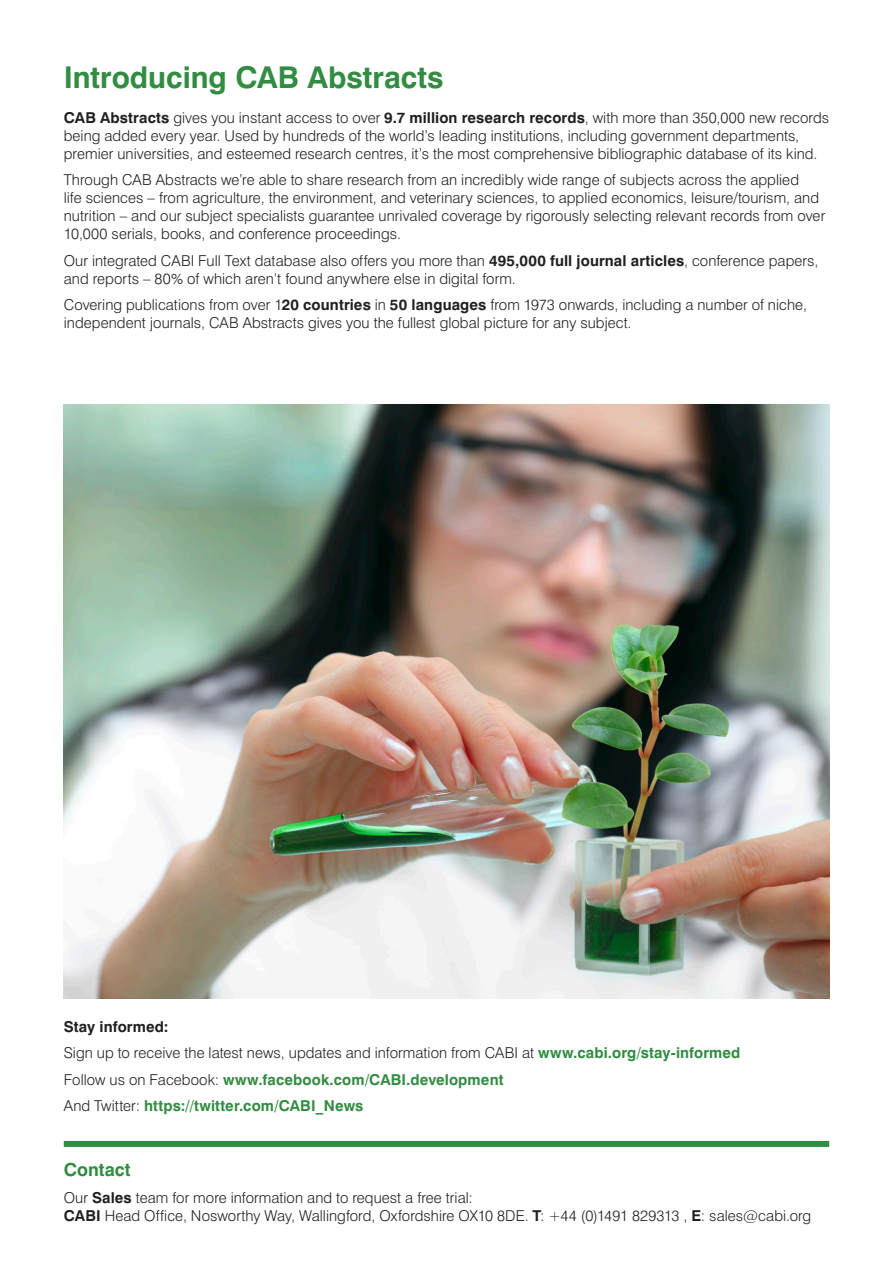
<style>
.page{position:relative;width:893px;height:1263px;background:#fff}
.page>*{position:absolute;margin:0;border:0;box-sizing:border-box;transform-origin:0 0}
.Main_Heading_-_Green{font:700 30px "Swiss 721 BT";color:#328c41}
.Body_Copy{font:700 18px "Swiss 721 BT";color:#328c41}
.Body_Copy-2{font:300 15px/18px "Swiss 721 BT";letter-spacing:.005em;color:#231f20}
.Body_Copy-3{font:700 15px "Swiss 721 BT";letter-spacing:.01em;color:#328c41}
.Body_Copy-4{font:700 15px "Swiss 721 BT";letter-spacing:.005em;color:#231f20}
.s1{font-weight:700}
.s2{font-weight:700;color:#328c41}
.s3{font-weight:300;color:#231f20}
</style>
<div class="page">
<img style="left:64px;top:405px;width:765px;height:594px">
<div style="left:64px;top:1141px;width:765px;height:6px;background:#328c41"></div>
<p class="Main_Heading_-_Green" style="left:64px;top:59px;width:381px">Introducing CAB Abstracts</p>
<p class="Body_Copy-2" style="left:64px;top:108px;width:767px"><span class="s1">CAB Abstracts</span> gives you instant access to over <span class="s1">9.7 million research records</span>, with more than 350,000 new records being added every year. Used by hundreds of the world’s leading institutions, including government departments, premier universities, and esteemed research centres, it’s the most comprehensive bibliographic database of its kind.</p>
<p class="Body_Copy-2" style="left:64px;top:171px;width:763px">Through CAB Abstracts we’re able to share research from an incredibly wide range of subjects across the applied<br>life sciences – from agriculture, the environment, and veterinary sciences, to applied economics, leisure/tourism, and nutrition – and our subject specialists guarantee unrivaled coverage by rigorously selecting relevant records from over 10,000 serials, books, and conference proceedings.</p>
<p class="Body_Copy-2" style="left:64px;top:251px;width:756px">Our integrated CABI Full Text database also offers you more than <span class="s1">495,000 full journal articles</span>, conference papers, and reports – 80% of which aren’t found anywhere else in digital form.</p>
<p class="Body_Copy-2" style="left:64px;top:296px;width:745px">Covering publications from over 1<span class="s1">20 countries</span> in <span class="s1">50 languages</span> from 1973 onwards, including a number of niche, independent journals, CAB Abstracts gives you the fullest global picture for any subject.</p>
<p class="Body_Copy-4" style="left:64px;top:1017px;width:106px">Stay informed:</p>
<p class="Body_Copy-2" style="left:64px;top:1044px;width:678px">Sign up to receive the latest news, updates and information from CABI at <span class="s2">www.cabi.org/stay-informed</span></p>
<p class="Body_Copy-3" style="left:64px;top:1070px;width:441px"><span class="s3">Follow us on Facebook:</span> www.facebook.com/CABI.development</p>
<p class="Body_Copy-3" style="left:64px;top:1097px;width:301px"><span class="s3">And Twitter:</span> https://twitter.com/CABI_News</p>
<p class="Body_Copy" style="left:64px;top:1159px;width:68px">Contact</p>
<p class="Body_Copy-2" style="left:64px;top:1188px;width:411px">Our <span class="s1">Sales</span> team for more information and to request a free trial:</p>
<p class="Body_Copy-2" style="left:64px;top:1206px;width:749px"><span class="s1">CABI</span> Head Office, Nosworthy Way, Wallingford, Oxfordshire OX10 8DE. <span class="s1">T</span>: +44 (0)1491 829313 , <span class="s1">E</span>: sales@cabi.org</p>
</div>
